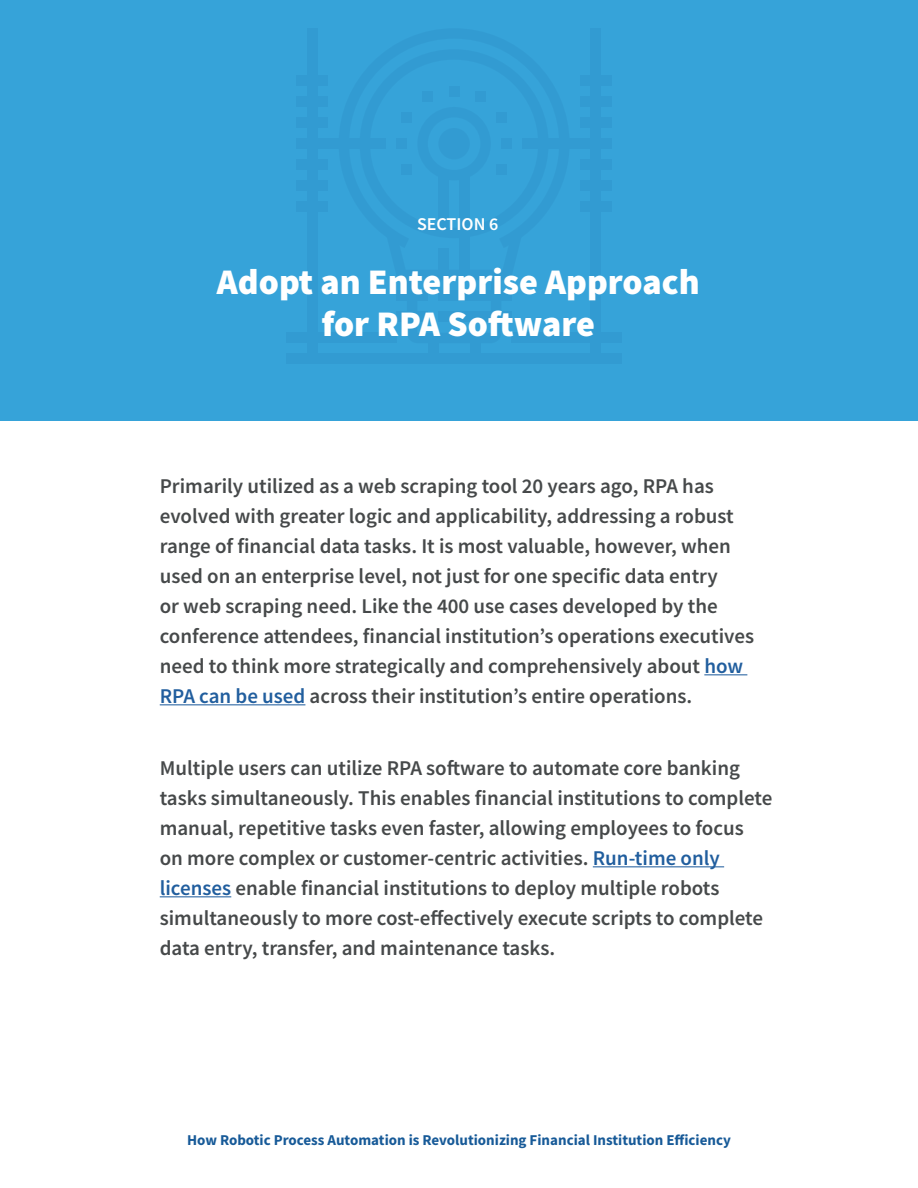
<style>
.page{position:relative;width:918px;height:1188px;background:#fff}
.page>*{position:absolute;margin:0;border:0;box-sizing:border-box;transform-origin:0 0}
.t1{font:900 36px/42px "Source Sans Pro";color:#fff;text-align:center}
.t2{font:600 21px/30px "Source Sans Pro";color:#46494a}
.t3{font:600 18px "Source Sans Pro";color:#fff}
.t4{font:700 15px "Source Sans Pro";color:#175a98}
.s1{color:#215e9e}
</style>
<div class="page">
<div style="left:0;top:0;width:918px;height:420px;background:#36a3d9"></div>
<div style="left:428px;top:338px;width:10px;height:21px;background:#329bd2"></div>
<div style="left:470px;top:338px;width:10px;height:21px;background:#329bd2"></div>
<div style="left:501px;top:138px;width:11px;height:11px;background:#329bd2"></div>
<div style="left:396px;top:138px;width:11px;height:11px;background:#329bd2"></div>
<div style="left:496px;top:112px;width:11px;height:11px;background:#329bd2"></div>
<div style="left:402px;top:112px;width:10px;height:11px;background:#329bd2"></div>
<div style="left:496px;top:165px;width:11px;height:10px;background:#329bd2"></div>
<div style="left:402px;top:165px;width:10px;height:10px;background:#329bd2"></div>
<div style="left:449px;top:86px;width:10px;height:10px;background:#329bd2"></div>
<div style="left:475px;top:91px;width:11px;height:11px;background:#329bd2"></div>
<div style="left:423px;top:91px;width:10px;height:11px;background:#329bd2"></div>
<div style="left:297px;top:117px;width:31px;height:11px;background:#329bd2"></div>
<div style="left:580px;top:117px;width:32px;height:11px;background:#329bd2"></div>
<div style="left:297px;top:138px;width:89px;height:11px;background:#329bd2"></div>
<div style="left:522px;top:138px;width:90px;height:11px;background:#329bd2"></div>
<div style="left:297px;top:159px;width:31px;height:11px;background:#329bd2"></div>
<div style="left:580px;top:159px;width:32px;height:11px;background:#329bd2"></div>
<div style="left:297px;top:180px;width:31px;height:11px;background:#329bd2"></div>
<div style="left:580px;top:180px;width:32px;height:11px;background:#329bd2"></div>
<div style="left:297px;top:201px;width:31px;height:11px;background:#329bd2"></div>
<div style="left:580px;top:201px;width:32px;height:11px;background:#329bd2"></div>
<div style="left:297px;top:96px;width:31px;height:11px;background:#329bd2"></div>
<div style="left:580px;top:96px;width:32px;height:11px;background:#329bd2"></div>
<div style="left:297px;top:75px;width:31px;height:11px;background:#329bd2"></div>
<div style="left:580px;top:75px;width:32px;height:11px;background:#329bd2"></div>
<div style="left:307px;top:28px;width:11px;height:331px;background:#329bd2"></div>
<div style="left:591px;top:28px;width:10px;height:331px;background:#329bd2"></div>
<div style="left:286px;top:333px;width:110px;height:10px;background:#329bd2"></div>
<div style="left:512px;top:333px;width:110px;height:10px;background:#329bd2"></div>
<div style="left:286px;top:354px;width:336px;height:10px;background:#329bd2"></div>
<hr style="left:704px;top:674px;width:43px;height:1px;background:#215e9e">
<hr style="left:160px;top:704px;width:145px;height:1px;background:#215e9e">
<hr style="left:593px;top:866px;width:131px;height:1px;background:#215e9e">
<hr style="left:160px;top:896px;width:71px;height:1px;background:#215e9e">
<p class="t3" style="left:417px;top:212px;width:83px">SECTION 6</p>
<h1 class="t1" style="left:217px;top:261px;width:484px">Adopt an Enterprise Approach for RPA Software</h1>
<p class="t2" style="left:160px;top:471px;width:596px">Primarily utilized as a web scraping tool 20 years ago, RPA has evolved with greater logic and applicability, addressing a robust range of financial data tasks. It is most valuable, however, when used on an enterprise level, not just for one specific data entry<br>or web scraping need. Like the 400 use cases developed by the conference attendees, financial institution’s operations executives need to think more strategically and comprehensively about <span class="s1">how RPA can be used</span> across their institution’s entire operations.</p>
<p class="t2" style="left:160px;top:753px;width:614px">Multiple users can utilize RPA software to automate core banking tasks simultaneously. This enables financial institutions to complete manual, repetitive tasks even faster, allowing employees to focus<br>on more complex or customer-centric activities. <span class="s1">Run-time only licenses</span> enable financial institutions to deploy multiple robots simultaneously to more cost-effectively execute scripts to complete data entry, transfer, and maintenance tasks.</p>
<p class="t4" style="left:187px;top:1130px;width:545px">How Robotic Process Automation is Revolutionizing Financial Institution Efficiency</p>
</div>
